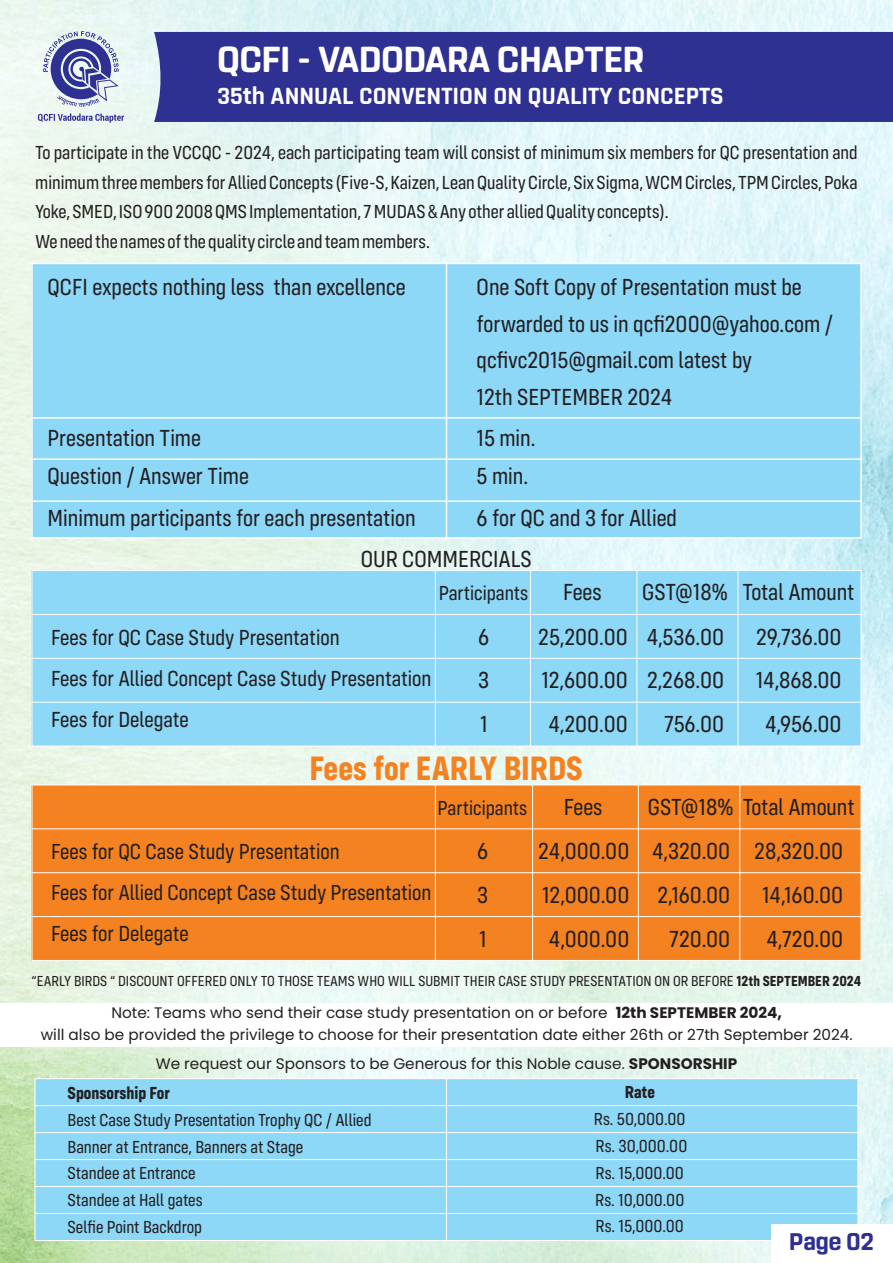
<style>
.page{position:relative;width:893px;height:1263px;background:#fff}
.page>*{position:absolute;margin:0;border:0;box-sizing:border-box;transform-origin:0 0}
.t1{font:700 36px "Rohn Rounded";color:#fff}
.t2{font:700 34.95px "Config Condensed";color:#f58220}
.t3{font:700 25.2px "Rajdhani";color:#fff}
.t4{font:24px/43.8px "Config Condensed";color:#231f20;text-align:justify}
.t5{font:700 24px "Rohn Rounded";color:#2e3092}
.t6{font:22.5px/41.1px "Config Condensed";color:#231f20}
.t7{font:21px "Config Condensed";color:#231f20}
.t8{font:19.5px/29.5px "Config Condensed";color:#231f20}
.t9{font:18px/27px "Config Condensed";color:#231f20}
.t10{font:700 18px "Config Condensed";color:#231f20}
.t11{font:15.3px/22.4px "Poppins";color:#231f20;text-align:center}
.t12{font:15px "Config Condensed";color:#231f20}
.s1{font-weight:700}
</style>
<div class="page">
<img style="left:0;top:0;width:893px;height:1263px">
<div style="left:154px;top:32px;width:739px;height:90px;background:#2e3092"></div>
<div style="left:32px;top:263px;width:829px;height:275px;background:#8dd7f7"></div>
<hr style="left:31px;top:263px;width:2px;height:276px;background:#fff">
<hr style="left:446px;top:263px;width:1px;height:276px;background:#fff">
<hr style="left:860px;top:263px;width:2px;height:276px;background:#fff">
<hr style="left:31px;top:537px;width:831px;height:2px;background:#fff">
<hr style="left:31px;top:500px;width:831px;height:2px;background:#fff">
<hr style="left:31px;top:458px;width:831px;height:2px;background:#fff">
<hr style="left:31px;top:417px;width:831px;height:2px;background:#fff">
<hr style="left:31px;top:263px;width:831px;height:1px;background:#fff">
<div style="left:32px;top:571px;width:829px;height:175px;background:#8dd7f7"></div>
<hr style="left:32px;top:570px;width:1px;height:176px;background:#fff">
<hr style="left:435px;top:570px;width:1px;height:176px;background:#fff">
<hr style="left:530px;top:570px;width:1px;height:176px;background:#fff">
<hr style="left:636px;top:570px;width:1px;height:176px;background:#fff">
<hr style="left:738px;top:570px;width:1px;height:176px;background:#fff">
<hr style="left:861px;top:570px;width:1px;height:176px;background:#fff">
<hr style="left:32px;top:746px;width:829px;height:1px;background:#fff">
<hr style="left:32px;top:702px;width:829px;height:1px;background:#fff">
<hr style="left:32px;top:658px;width:829px;height:1px;background:#fff">
<hr style="left:32px;top:614px;width:829px;height:1px;background:#fff">
<hr style="left:32px;top:570px;width:829px;height:1px;background:#fff">
<div style="left:32px;top:785px;width:829px;height:175px;background:#f58220"></div>
<hr style="left:32px;top:784px;width:1px;height:177px;background:#fff">
<hr style="left:435px;top:784px;width:1px;height:177px;background:#fff">
<hr style="left:532px;top:784px;width:1px;height:177px;background:#fff">
<hr style="left:638px;top:784px;width:1px;height:177px;background:#fff">
<hr style="left:739px;top:784px;width:1px;height:177px;background:#fff">
<hr style="left:861px;top:784px;width:1px;height:177px;background:#fff">
<hr style="left:32px;top:960px;width:829px;height:1px;background:#fff">
<hr style="left:32px;top:916px;width:829px;height:1px;background:#fff">
<hr style="left:32px;top:872px;width:829px;height:1px;background:#fff">
<hr style="left:32px;top:828px;width:829px;height:1px;background:#fff">
<hr style="left:32px;top:784px;width:829px;height:1px;background:#fff">
<div style="left:35px;top:1079px;width:823px;height:161px;background:#8dd7f7"></div>
<hr style="left:35px;top:1078px;width:1px;height:163px;background:#fff">
<hr style="left:446px;top:1078px;width:1px;height:163px;background:#fff">
<hr style="left:857px;top:1078px;width:1px;height:163px;background:#fff">
<hr style="left:35px;top:1240px;width:823px;height:1px;background:#fff">
<hr style="left:35px;top:1213px;width:823px;height:1px;background:#fff">
<hr style="left:35px;top:1186px;width:823px;height:1px;background:#fff">
<hr style="left:35px;top:1159px;width:823px;height:1px;background:#fff">
<hr style="left:35px;top:1132px;width:823px;height:1px;background:#fff">
<hr style="left:35px;top:1105px;width:823px;height:1px;background:#fff">
<hr style="left:35px;top:1078px;width:823px;height:1px;background:#fff">
<div style="left:771px;top:1225px;width:122px;height:38px;background:#fff"></div>
<div style="left:0;top:1003px;width:893px;height:44px;background:#fff"></div>
<svg style="left:43px;top:31px;width:76px;height:76px;background:#989fc8"></svg>
<svg style="left:38px;top:113px;width:86px;height:10px"></svg>
<h1 class="t1" style="left:217px;top:44px;width:428px">QCFI - VADODARA CHAPTER</h1>
<p class="t3" style="left:217px;top:80px;width:508px">35th ANNUAL CONVENTION ON QUALITY CONCEPTS</p>
<p class="t8" style="left:35px;top:139px;width:824px">To participate in the VCCQC - 2024, each participating team will consist of minimum six members for QC presentation and minimum three members for Allied Concepts (Five-S, Kaizen, Lean Quality Circle, Six Sigma, WCM Circles, TPM Circles, Poka Yoke, SMED, ISO 900 2008 QMS Implementation, 7 MUDAS &amp; Any other allied Quality concepts).<br>We need the names of the quality circle and team members.</p>
<p class="t4" style="left:48px;top:267px;width:360px">QCFI expects nothing less than excellence</p>
<p class="t4" style="left:477px;top:271px;width:358px;line-height:36.5px;text-align:left">One Soft Copy of Presentation must be forwarded to us in qcfi2000@yahoo.com / qcfivc2015@gmail.com latest by<br>12th SEPTEMBER 2024</p>
<p class="t4" style="left:48px;top:418px;width:155px">Presentation Time</p>
<p class="t4" style="left:477px;top:418px;width:60px">15 min.</p>
<p class="t4" style="left:48px;top:456px;width:203px">Question / Answer Time</p>
<p class="t4" style="left:477px;top:456px;width:53px">5 min.</p>
<p class="t4" style="left:48px;top:498px;width:369px">Minimum participants for each presentation</p>
<p class="t4" style="left:361px;top:500px;width:318px;line-height:40.5px;text-indent:116px">6 for QC and 3 for Allied<br>OUR COMMERCIALS</p>
<p class="t7" style="left:439px;top:584px;width:91px">Participants</p>
<p class="t4" style="left:563px;top:572px;width:40px">Fees</p>
<p class="t4" style="left:642px;top:572px;width:214px">GST@18% Total Amount</p>
<p class="t6" style="left:51px;top:618px;width:382px">Fees for QC Case Study Presentation<br>Fees for Allied Concept Case Study Presentation<br>Fees for Delegate</p>
<p class="t4" style="left:478px;top:616px;width:13px">6<br>3<br>1</p>
<p class="t4" style="left:538px;top:616px;width:91px">25,200.00<br>12,600.00<br>4,200.00</p>
<p class="t4" style="left:647px;top:616px;width:79px;text-align:right">4,536.00<br>2,268.00<br>756.00</p>
<p class="t4" style="left:756px;top:616px;width:87px;text-align:center">29,736.00<br>14,868.00<br>4,956.00</p>
<h2 class="t2" style="left:310px;top:753px;width:275px">Fees for EARLY BIRDS</h2>
<p class="t7" style="left:438px;top:798px;width:91px">Participants</p>
<p class="t4" style="left:564px;top:786px;width:40px">Fees</p>
<p class="t4" style="left:648px;top:786px;width:208px">GST@18% Total Amount</p>
<p class="t6" style="left:51px;top:832px;width:382px">Fees for QC Case Study Presentation<br>Fees for Allied Concept Case Study Presentation<br>Fees for Delegate</p>
<p class="t4" style="left:477px;top:830px;width:13px">6<br>3<br>1</p>
<p class="t4" style="left:538px;top:830px;width:93px">24,000.00<br>12,000.00<br>4,000.00</p>
<p class="t4" style="left:652px;top:830px;width:80px;text-align:right">4,320.00<br>2,160.00<br>720.00</p>
<p class="t4" style="left:754px;top:830px;width:90px;text-align:center">28,320.00<br>14,160.00<br>4,720.00</p>
<p class="t12" style="left:32px;top:974px;width:831px">“EARLY BIRDS “ DISCOUNT OFFERED ONLY TO THOSE TEAMS WHO WILL SUBMIT THEIR CASE STUDY PRESENTATION ON OR BEFORE <span class="s1">12th SEPTEMBER 2024</span></p>
<p class="t11" style="left:41px;top:1001px;width:813px">Note: Teams who send their case study presentation on or before <span class="s1">12th SEPTEMBER 2024,<br></span>will also be provided the privilege to choose for their presentation date either 26th or 27th September 2024.</p>
<p class="t11" style="left:156px;top:1053px;width:583px">We request our Sponsors to be Generous for this Noble cause. <span class="s1">SPONSORSHIP</span></p>
<p class="t10" style="left:68px;top:1085px;width:104px">Sponsorship For</p>
<p class="t9" style="left:67px;top:1107px;width:306px">Best Case Study Presentation Trophy QC / Allied<br>Banner at Entrance, Banners at Stage<br>Standee at Entrance<br>Standee at Hall gates<br>Selfie Point Backdrop</p>
<p class="t10" style="left:625px;top:1084px;width:32px">Rate</p>
<p class="t9" style="left:594px;top:1106px;width:95px">Rs. 50,000.00<br>Rs. 30,000.00<br>Rs. 15,000.00<br>Rs. 10,000.00<br>Rs. 15,000.00</p>
<p class="t5" style="left:789px;top:1231px;width:86px">Page 02</p>
</div>
